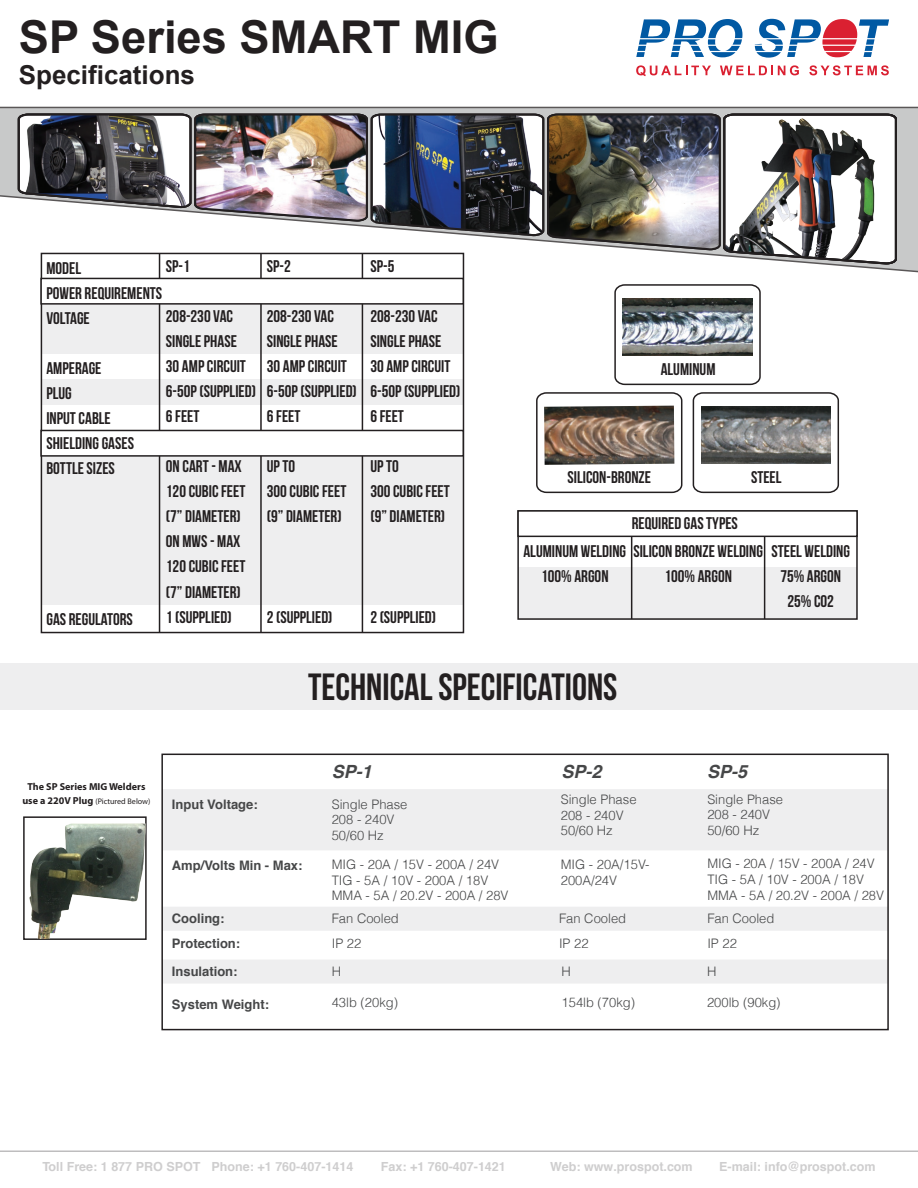
<style>
.page{position:relative;width:918px;height:1188px;background:#fff}
.page>*{position:absolute;margin:0;border:0;box-sizing:border-box;transform-origin:0 0}
.t1{font:700 45.3px "Arial";color:#231f20}
.t2{font:37.8px "Bebas Neue";color:#231f20}
.t3{font:700 25.95px "Arial";color:#231f20}
.t4{font:italic 700 18.15px "Helvetica";color:#464748}
.t5{font:16.95px/25px "Bebas Neue";color:#231f20}
.t6{font:300 13.05px/15.6px "Helvetica";color:#464748}
.t7{font:700 13.05px "Helvetica";color:#464748}
.t8{font:700 12.6px "Helvetica";color:#bebdbe}
.t9{font:700 10.2px "Myriad Pro";color:#231f20}
.t10{font:8.1px "Myriad Pro";color:#231f20}
.s1{font-weight:700;font-size:10.2px}
</style>
<div class="page">
<div style="left:518px;top:567px;width:339px;height:52px;background:#eeeeef"></div>
<div style="left:41px;top:304px;width:423px;height:50px;background:#eeeeef"></div>
<div style="left:41px;top:380px;width:423px;height:25px;background:#eeeeef"></div>
<div style="left:41px;top:456px;width:423px;height:148px;background:#eeeeef"></div>
<div style="left:0;top:663px;width:918px;height:47px;background:#eeeeef"></div>
<div style="left:23px;top:816px;width:124px;height:124px;border:2px solid #231f20"></div>
<svg style="left:0;top:107px;width:918px;height:169px"></svg>
<img style="left:351px;top:106px;width:225px;height:201px">
<svg style="left:636px;top:19px;width:106px;height:38px"></svg>
<svg style="left:755px;top:19px;width:134px;height:39px"></svg>
<svg style="left:636px;top:65px;width:75px;height:11px"></svg>
<svg style="left:720px;top:65px;width:79px;height:10px"></svg>
<svg style="left:809px;top:65px;width:80px;height:10px"></svg>
<hr style="left:159px;top:253px;width:1px;height:380px;background:#231f20">
<hr style="left:260px;top:253px;width:2px;height:380px;background:#231f20">
<hr style="left:362px;top:253px;width:1px;height:380px;background:#231f20">
<div style="left:40px;top:278px;width:424px;height:27px;background:#fff;border:2px solid #231f20"></div>
<div style="left:40px;top:430px;width:424px;height:27px;background:#fff;border:2px solid #231f20"></div>
<div style="left:517px;top:510px;width:341px;height:110px;border:2px solid #231f20"></div>
<hr style="left:631px;top:511px;width:1px;height:108px;background:#231f20">
<hr style="left:764px;top:511px;width:1px;height:108px;background:#231f20">
<div style="left:517px;top:510px;width:341px;height:27px;background:#fff;border:2px solid #231f20"></div>
<img style="left:17px;top:112px;width:881px;height:154px">
<svg style="left:535px;top:283px;width:305px;height:211px"></svg>
<img style="left:544px;top:406px;width:130px;height:59px">
<img style="left:701px;top:407px;width:130px;height:57px">
<img style="left:24px;top:816px;width:122px;height:122px">
<div style="left:164px;top:907px;width:722px;height:24px;background:#eeeeef"></div>
<div style="left:164px;top:789px;width:722px;height:61px;background:#eeeeef"></div>
<div style="left:164px;top:960px;width:722px;height:23px;background:#eeeeef"></div>
<hr style="left:0;top:1150px;width:918px;height:2px;background:#bebdbe">
<div style="left:161px;top:754px;width:728px;height:276px;border:2px solid #231f20"></div>
<h1 class="t1" style="left:19px;top:7px;width:481px">SP Series SMART MIG</h1>
<h3 class="t3" style="left:19px;top:58px;width:178px">Specifications</h3>
<p class="t5" style="left:166px;top:253px;width:25px">SP-1</p>
<p class="t5" style="left:166px;top:303px;width:91px">208-230 VAC<br>SINGLE PHASE<br>30 AMP CIRCUIT<br>6-50P (SUPPLIED)<br>6 FEET</p>
<p class="t5" style="left:166px;top:454px;width:81px">ON CART - MAX<br>120 CUBIC FEET (7” DIAMETER)<br>ON MWS - MAX<br>120 CUBIC FEET (7” DIAMETER)<br>1 (SUPPLIED)</p>
<p class="t5" style="left:46px;top:255px;width:117px">MODEL<br>POWER REQUIREMENTS<br>VOLTAGE</p>
<p class="t5" style="left:46px;top:356px;width:89px">AMPERAGE<br>PLUG<br>INPUT CABLE<br>SHIELDING GASES<br>BOTTLE SIZES</p>
<p class="t5" style="left:46px;top:606px;width:88px">GAS REGULATORS</p>
<p class="t5" style="left:267px;top:253px;width:25px">SP-2</p>
<p class="t5" style="left:267px;top:303px;width:91px">208-230 VAC<br>SINGLE PHASE<br>30 AMP CIRCUIT<br>6-50P (SUPPLIED)<br>6 FEET</p>
<p class="t5" style="left:267px;top:454px;width:81px">UP TO<br>300 CUBIC FEET (9” DIAMETER)</p>
<p class="t5" style="left:267px;top:604px;width:67px">2 (SUPPLIED)</p>
<p class="t5" style="left:370px;top:253px;width:25px">SP-5</p>
<p class="t5" style="left:370px;top:303px;width:91px">208-230 VAC<br>SINGLE PHASE<br>30 AMP CIRCUIT<br>6-50P (SUPPLIED)<br>6 FEET</p>
<p class="t5" style="left:370px;top:454px;width:81px">UP TO<br>300 CUBIC FEET (9” DIAMETER)</p>
<p class="t5" style="left:370px;top:604px;width:67px">2 (SUPPLIED)</p>
<p class="t5" style="left:661px;top:356px;width:56px">ALUMINUM</p>
<p class="t5" style="left:568px;top:464px;width:85px">SILICON-BRONZE</p>
<p class="t5" style="left:751px;top:464px;width:32px">STEEL</p>
<p class="t5" style="left:632px;top:510px;width:108px">REQUIRED GAS TYPES</p>
<p class="t5" style="left:541px;top:538px;width:223px;text-indent:-18px">ALUMINUM WELDING SILICON BRONZE WELDING<br>100% ARGON</p>
<p class="t5" style="left:664px;top:563px;width:69px">100% ARGON</p>
<p class="t5" style="left:772px;top:538px;width:80px;text-align:center">STEEL WELDING<br>75% ARGON<br>25% CO2</p>
<h2 class="t2" style="left:308px;top:666px;width:311px">TECHNICAL SPECIFICATIONS</h2>
<p class="t4" style="left:332px;top:756px;width:42px">SP-1</p>
<p class="t4" style="left:562px;top:756px;width:42px">SP-2</p>
<p class="t4" style="left:707px;top:756px;width:42px">SP-5</p>
<p class="t6" style="left:707px;top:790px;width:77px">Single Phase<br>208 - 240V<br>50/60 Hz</p>
<p class="t6" style="left:707px;top:855px;width:178px">MIG - 20A / 15V - 200A / 24V<br>TIG - 5A / 10V - 200A / 18V<br>MMA - 5A / 20.2V - 200A / 28V</p>
<p class="t6" style="left:707px;top:909px;width:69px">Fan Cooled</p>
<p class="t9" style="left:28px;top:781px;width:119px">The SP Series MIG Welders</p>
<p class="t10" style="left:22px;top:796px;width:130px"><span class="s1">use a 220V Plug</span> (Pictured Below)</p>
<p class="t7" style="left:172px;top:794px;width:87px">Input Voltage:</p>
<p class="t6" style="left:332px;top:795px;width:77px">Single Phase<br>208 - 240V<br>50/60 Hz</p>
<p class="t7" style="left:172px;top:855px;width:132px">Amp/Volts Min - Max:</p>
<p class="t6" style="left:561px;top:791px;width:77px">Single Phase<br>208 - 240V<br>50/60 Hz</p>
<p class="t6" style="left:561px;top:856px;width:90px">MIG - 20A/15V-<br>200A/24V</p>
<p class="t6" style="left:559px;top:909px;width:69px">Fan Cooled</p>
<p class="t6" style="left:332px;top:856px;width:178px">MIG - 20A / 15V - 200A / 24V<br>TIG - 5A / 10V - 200A / 18V<br>MMA - 5A / 20.2V - 200A / 28V</p>
<p class="t7" style="left:172px;top:907px;width:54px">Cooling:</p>
<p class="t6" style="left:332px;top:909px;width:69px">Fan Cooled</p>
<p class="t7" style="left:172px;top:933px;width:70px">Protection:</p>
<p class="t6" style="left:332px;top:935px;width:31px">IP 22</p>
<p class="t7" style="left:172px;top:961px;width:67px">Insulation:</p>
<p class="t6" style="left:332px;top:963px;width:11px">H</p>
<p class="t7" style="left:172px;top:993px;width:99px">System Weight:</p>
<p class="t6" style="left:332px;top:993px;width:68px">43lb (20kg)</p>
<p class="t6" style="left:559px;top:929px;width:31px;line-height:27.9px">IP 22<br>H</p>
<p class="t6" style="left:562px;top:993px;width:75px">154lb (70kg)</p>
<p class="t6" style="left:707px;top:993px;width:75px">200lb (90kg)</p>
<p class="t6" style="left:707px;top:929px;width:31px;line-height:27.9px">IP 22<br>H</p>
<p class="t8" style="left:42px;top:1156px;width:313px">Toll Free: 1 877 PRO SPOT Phone: +1 760-407-1414</p>
<p class="t8" style="left:381px;top:1156px;width:127px">Fax: +1 760-407-1421</p>
<p class="t8" style="left:550px;top:1156px;width:144px">Web: www.prospot.com</p>
<p class="t8" style="left:719px;top:1156px;width:158px">E-mail: info@prospot.com</p>
</div>
